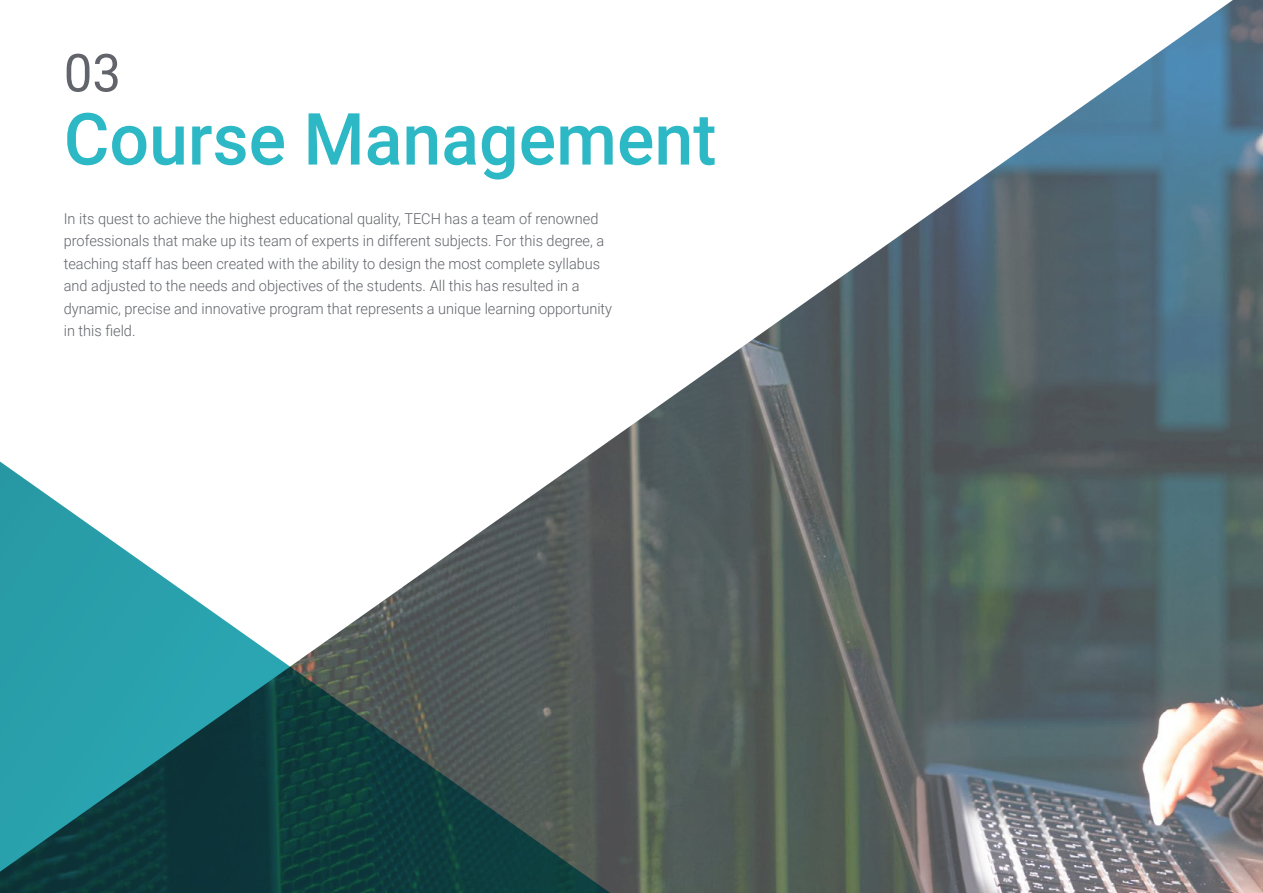
<style>
.page{position:relative;width:1263px;height:893px;background:#fff}
.page>*{position:absolute;margin:0;border:0;box-sizing:border-box;transform-origin:0 0}
.t1{font:500 72px "Roboto";color:#2db8c5}
.t2{font:52.5px "Roboto";color:#61646a}
.t3{font:300 15px/22.5px "Roboto";color:#61646a}
</style>
<div class="page">
<img style="left:602px;top:0;width:661px;height:893px">
<svg style="left:0;top:446px;width:640px;height:447px"></svg>
<h2 class="t2" style="left:64px;top:36px;width:59px">03</h2>
<h1 class="t1" style="left:64px;top:89px;width:654px">Course Management</h1>
<p class="t3" style="left:64px;top:207px;width:550px">In its quest to achieve the highest educational quality, TECH has a team of renowned professionals that make up its team of experts in different subjects. For this degree, a teaching staff has been created with the ability to design the most complete syllabus and adjusted to the needs and objectives of the students. All this has resulted in a dynamic, precise and innovative program that represents a unique learning opportunity in this field.</p>
</div>
